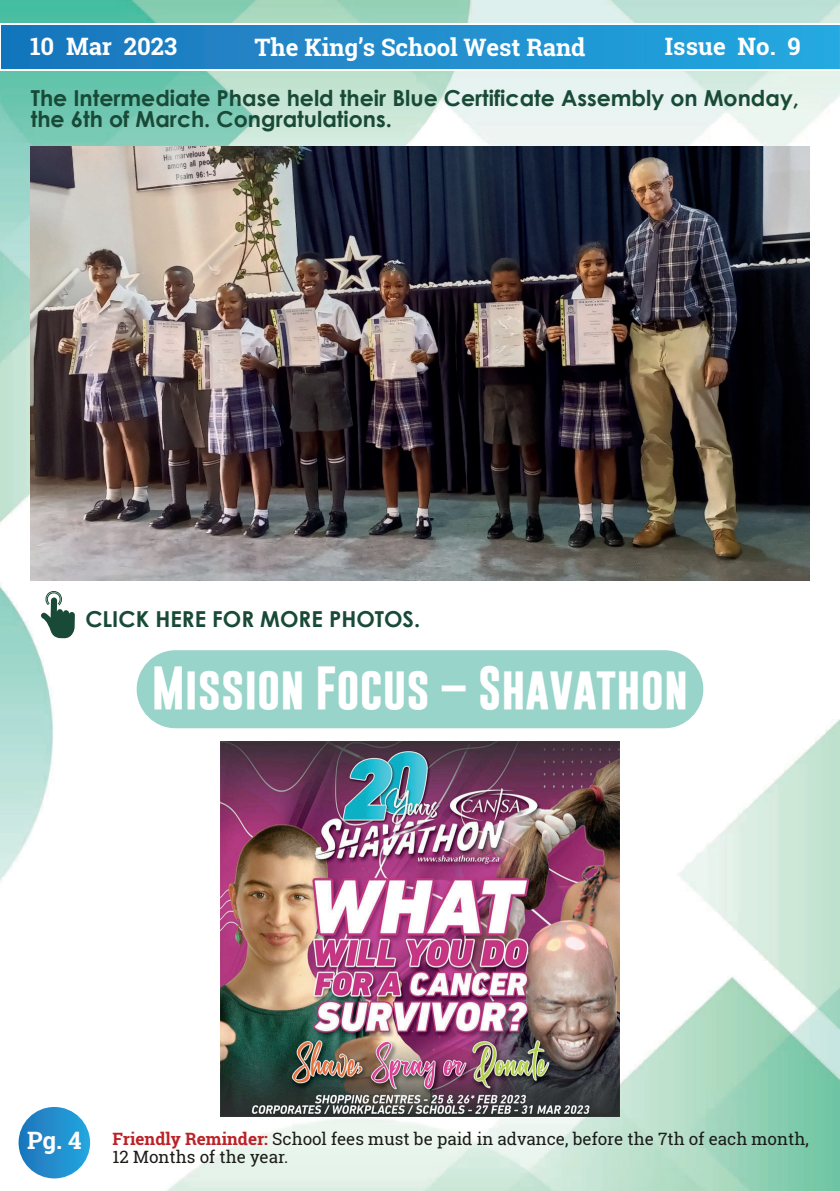
<style>
.page{position:relative;width:840px;height:1191px;background:#fff}
.page>*{position:absolute;margin:0;border:0;box-sizing:border-box;transform-origin:0 0}
.t1{font:700 44px "Gobold";color:#fff}
.t2{font:700 24px "Roboto Slab";color:#fff}
.t3{font:700 22px/21px "Century Gothic";color:#184a37}
.t4{font:17px/18.4px "Roboto Slab";color:#1a1c19}
.s1{font-weight:700;color:#bb2227}
</style>
<div class="page">
<img style="left:0;top:0;width:839px;height:1191px">
<svg style="left:18px;top:1106px;width:73px;height:73px;background:#2790ce"></svg>
<div style="left:17px;top:1105px;width:75px;height:75px;border:2px solid #fff;border-radius:50%"></div>
<svg style="left:0;top:23px;width:839px;height:48px;background:#3297d1"></svg>
<img style="left:30px;top:146px;width:779px;height:434px">
<svg style="left:41px;top:590px;width:34px;height:48px"></svg>
<div style="left:137px;top:650px;width:566px;height:78px;background:#98d4c9;border-radius:39px"></div>
<img style="left:221px;top:742px;width:397px;height:374px">
<p class="t2" style="left:30px;top:30px;width:148px">10 Mar 2023</p>
<p class="t2" style="left:254px;top:31px;width:332px">The King’s School West Rand</p>
<p class="t2" style="left:664px;top:30px;width:137px">Issue No. 9</p>
<p class="t3" style="left:31px;top:86px;width:769px">The Intermediate Phase held their Blue Certificate Assembly on Monday, the 6th of March. Congratulations.</p>
<p class="t3" style="left:85px;top:608px;width:336px">CLICK HERE FOR MORE PHOTOS.</p>
<h1 class="t1" style="left:152px;top:659px;width:537px">Mission Focus – Shavathon</h1>
<p class="t2" style="left:27px;top:1124px;width:56px">Pg. 4</p>
<p class="t4" style="left:113px;top:1129px;width:697px"><span class="s1">Friendly Reminder:</span> School fees must be paid in advance, before the 7th of each month,<br>12 Months of the year.</p>
</div>
